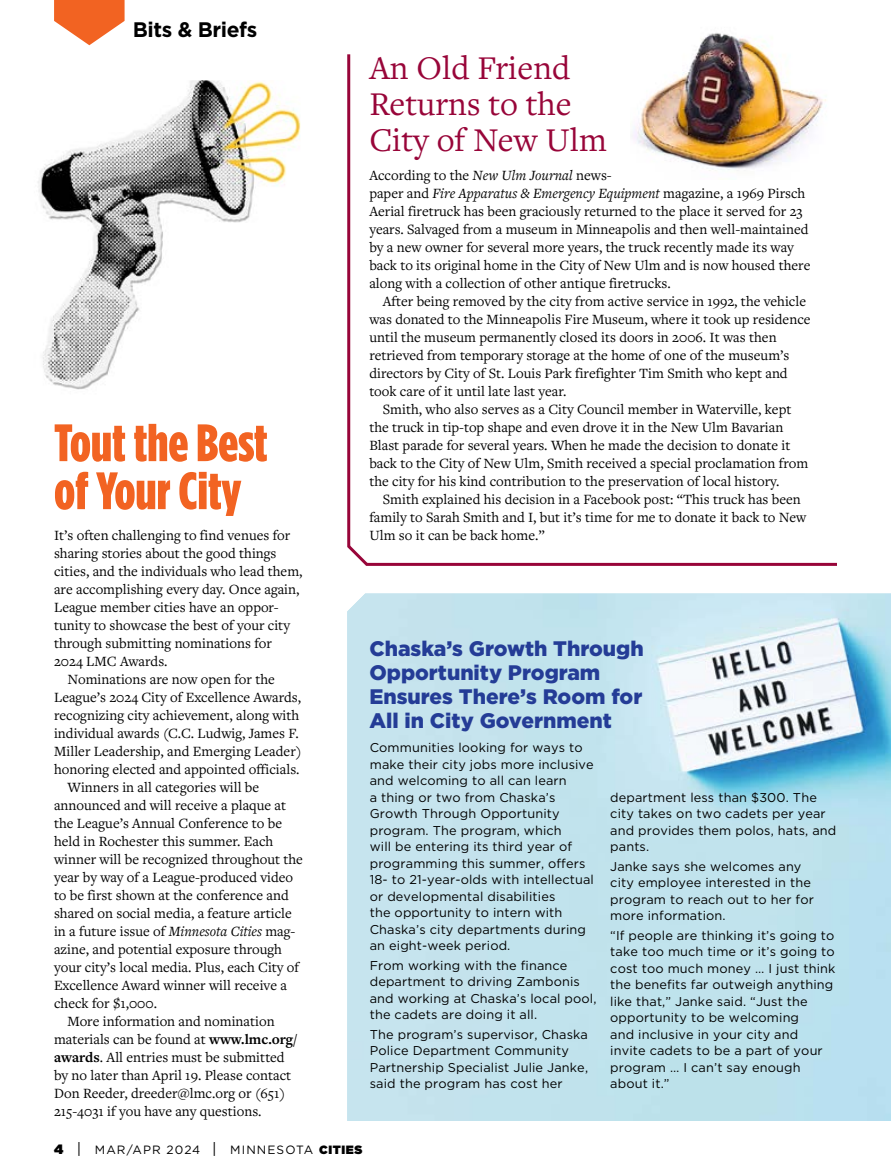
<style>
.page{position:relative;width:891px;height:1175px;background:#fff}
.page>*{position:absolute;margin:0;border:0;box-sizing:border-box;transform-origin:0 0}
.t1{font:900 52.5px/48px "Gotham Condensed";color:#f26322}
.t2{font:34.5px/36px "Freight Text Pro";color:#980539}
.t3{font:900 21px/24px "Gotham";color:#243c96}
.t4{font:700 21px "Gotham";letter-spacing:-.02em;color:#000}
.t5{font:14.7px/18px "Freight Text Pro";color:#000}
.t6{font:12.75px/16.5px "Gotham";letter-spacing:.01em;color:#000}
.t7{font:12px "Gotham";letter-spacing:.09em;color:#000}
.s1{font-style:italic}
.s2{font-weight:700}
.s3{font-weight:900;font-size:13.5px}
.s4{font-size:15px}
.s5{font-weight:900}
</style>
<div class="page">
<svg style="left:54px;top:0;width:71px;height:45px"></svg>
<img style="left:347px;top:593px;width:544px;height:527px">
<img style="left:38px;top:80px;width:262px;height:310px">
<svg style="left:347px;top:54px;width:490px;height:512px"></svg>
<img style="left:630px;top:33px;width:207px;height:147px">
<h3 class="t4" style="left:133px;top:15px;width:126px">Bits &amp; Briefs</h3>
<h2 class="t2" style="left:369px;top:49px;width:239px">An Old Friend<br>Returns to the<br>City of New Ulm</h2>
<p class="t5" style="left:369px;top:166px;width:443px">According to the <span class="s1">New Ulm Journal</span> news-<br>paper and <span class="s1">Fire Apparatus &amp; Emergency Equipment</span> magazine, a 1969 Pirsch Aerial firetruck has been graciously returned to the place it served for 23 years. Salvaged from a museum in Minneapolis and then well-maintained by a new owner for several more years, the truck recently made its way back to its original home in the City of New Ulm and is now housed there along with a collection of other antique firetrucks.</p>
<p class="t5" style="left:369px;top:292px;width:443px;text-indent:13px">After being removed by the city from active service in 1992, the vehicle was donated to the Minneapolis Fire Museum, where it took up residence until the museum permanently closed its doors in 2006. It was then retrieved from temporary storage at the home of one of the museum’s directors by City of St. Louis Park firefighter Tim Smith who kept and took care of it until late last year.</p>
<p class="t5" style="left:369px;top:400px;width:440px;text-indent:13px">Smith, who also serves as a City Council member in Waterville, kept the truck in tip-top shape and even drove it in the New Ulm Bavarian Blast parade for several years. When he made the decision to donate it back to the City of New Ulm, Smith received a special proclamation from the city for his kind contribution to the preservation of local history.</p>
<p class="t5" style="left:369px;top:490px;width:438px;text-indent:13px">Smith explained his decision in a Facebook post: “This truck has been family to Sarah Smith and I, but it’s time for me to donate it back to New<br>Ulm so it can be back home.”</p>
<h1 class="t1" style="left:54px;top:418px;width:215px">Tout the Best of Your City</h1>
<p class="t5" style="left:54px;top:526px;width:238px">It’s often challenging to find venues for</p>
<p class="t5" style="left:54px;top:544px;width:224px">sharing stories about the good things</p>
<p class="t5" style="left:54px;top:562px;width:250px">cities, and the individuals who lead them,</p>
<p class="t5" style="left:54px;top:580px;width:247px">are accomplishing every day. Once again,</p>
<p class="t5" style="left:54px;top:598px;width:226px">League member cities have an oppor-</p>
<p class="t5" style="left:54px;top:616px;width:237px">tunity to showcase the best of your city</p>
<p class="t5" style="left:54px;top:634px;width:219px">through submitting nominations for</p>
<p class="t5" style="left:54px;top:652px;width:115px">2024 LMC Awards.</p>
<p class="t5" style="left:68px;top:670px;width:209px">Nominations are now open for the</p>
<p class="t5" style="left:54px;top:688px;width:249px">League’s 2024 City of Excellence Awards,</p>
<p class="t5" style="left:54px;top:706px;width:247px">recognizing city achievement, along with</p>
<p class="t5" style="left:54px;top:724px;width:246px">individual awards (C.C. Ludwig, James F.</p>
<p class="t5" style="left:54px;top:742px;width:249px">Miller Leadership, and Emerging Leader)</p>
<p class="t5" style="left:54px;top:760px;width:247px">honoring elected and appointed officials.</p>
<p class="t5" style="left:68px;top:778px;width:193px">Winners in all categories will be</p>
<p class="t5" style="left:54px;top:796px;width:234px">announced and will receive a plaque at</p>
<p class="t5" style="left:54px;top:814px;width:230px">the League’s Annual Conference to be</p>
<p class="t5" style="left:54px;top:832px;width:221px">held in Rochester this summer. Each</p>
<p class="t5" style="left:54px;top:850px;width:250px">winner will be recognized throughout the</p>
<p class="t5" style="left:54px;top:868px;width:241px">year by way of a League-produced video</p>
<p class="t5" style="left:54px;top:886px;width:236px">to be first shown at the conference and</p>
<p class="t5" style="left:54px;top:904px;width:239px">shared on social media, a feature article</p>
<p class="t5" style="left:54px;top:922px;width:243px">in a future issue of <span class="s1">Minnesota Cities</span> mag-</p>
<p class="t5" style="left:54px;top:940px;width:229px">azine, and potential exposure through</p>
<p class="t5" style="left:54px;top:958px;width:247px">your city’s local media. Plus, each City of</p>
<p class="t5" style="left:54px;top:976px;width:234px">Excellence Award winner will receive a</p>
<p class="t5" style="left:54px;top:994px;width:105px">check for $1,000.</p>
<p class="t5" style="left:68px;top:1012px;width:209px">More information and nomination</p>
<p class="t5" style="left:54px;top:1030px;width:245px">materials can be found at <span class="s2">www.lmc.org/</span></p>
<p class="t5" style="left:54px;top:1048px;width:232px"><span class="s2">awards</span>. All entries must be submitted</p>
<p class="t5" style="left:54px;top:1066px;width:239px">by no later than April 19. Please contact</p>
<p class="t5" style="left:54px;top:1084px;width:233px">Don Reeder, dreeder@lmc.org or (651)</p>
<p class="t5" style="left:54px;top:1102px;width:209px">215-4031 if you have any questions.</p>
<p class="t7" style="left:54px;top:1141px;width:310px"><span class="s3">4</span> <span class="s4">|</span> MAR/APR 2024 <span class="s4">|</span> MINNESOTA <span class="s5">CITIES</span></p>
<h3 class="t3" style="left:369px;top:636px;width:276px">Chaska’s Growth Through<br>Opportunity Program<br>Ensures There’s Room for<br>All in City Government</h3>
<p class="t6" style="left:370px;top:739px;width:226px">Communities looking for ways to make their city jobs more inclusive and welcoming to all can learn<br>a thing or two from Chaska’s<br>Growth Through Opportunity program. The program, which<br>will be entering its third year of programming this summer, offers<br>18- to 21-year-olds with intellectual or developmental disabilities<br>the opportunity to intern with<br>Chaska’s city departments during an eight-week period.</p>
<p class="t6" style="left:370px;top:956px;width:228px">From working with the finance department to driving Zambonis and working at Chaska’s local pool, the cadets are doing it all.</p>
<p class="t6" style="left:370px;top:1025px;width:220px">The program’s supervisor, Chaska<br>Police Department Community<br>Partnership Specialist Julie Janke, said the program has cost her</p>
<p class="t6" style="left:610px;top:788px;width:228px">department less than $300. The city takes on two cadets per year and provides them polos, hats, and pants.</p>
<p class="t6" style="left:610px;top:857px;width:205px">Janke says she welcomes any city employee interested in the program to reach out to her for more information.</p>
<p class="t6" style="left:610px;top:926px;width:227px">“If people are thinking it’s going to take too much time or it’s going to cost too much money … I just think the benefits far outweigh anything like that,” Janke said. “Just the opportunity to be welcoming<br>and inclusive in your city and invite cadets to be a part of your program … I can’t say enough about it.”</p>
</div>
